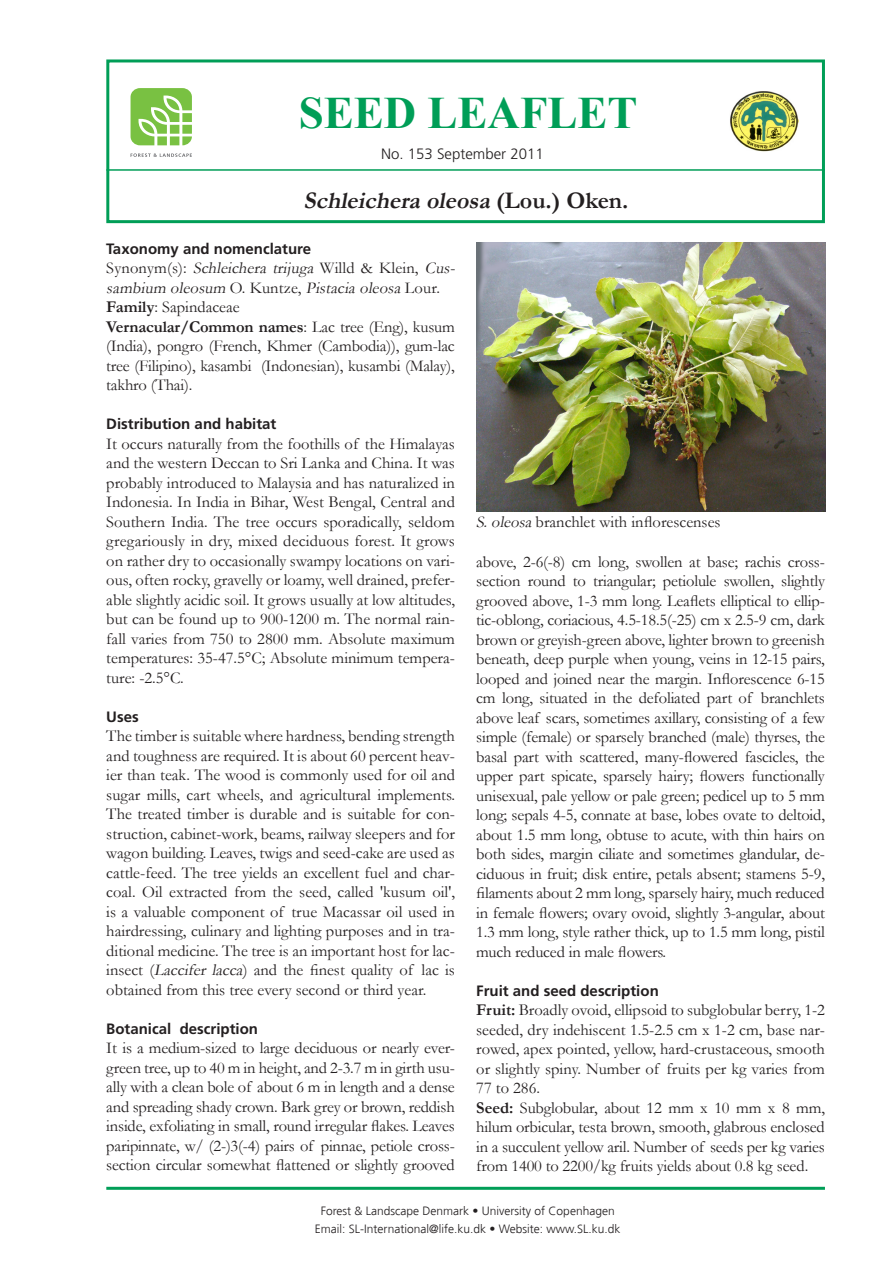
<style>
.page{position:relative;width:893px;height:1263px;background:#fff}
.page>*{position:absolute;margin:0;border:0;box-sizing:border-box;transform-origin:0 0}
.Seed_Leaflet{font:700 45px "Times New Roman";color:#009e57}
.Subhead_1{font:italic 700 24px "Garamond";color:#231f20}
.Body_text{font:16.5px/19.5px "Garamond";letter-spacing:-.01em;color:#231f20;text-align:justify}
.Body_text-2{font:italic 16.5px/19.5px "Garamond";color:#231f20}
.Subhead_2{font:700 15px "Frutiger LT Std";color:#231f20}
.Number_and_date{font:300 15px "Frutiger LT Std";color:#231f20}
.Adr_Box{font:300 12px "Frutiger";color:#231f20}
.s1{font-style:normal}
.s2{font-weight:700}
.s3{font-style:italic}
</style>
<div class="page">
<div style="left:106px;top:59px;width:719px;height:164px;border:3px solid #009e57"></div>
<hr style="left:106px;top:169px;width:719px;height:2px;background:#009e57">
<hr style="left:106px;top:1187px;width:719px;height:3px;background:#009e57">
<svg style="left:128px;top:85px;width:67px;height:63px"></svg>
<svg style="left:131px;top:88px;width:61px;height:57px"></svg>
<svg style="left:131px;top:153px;width:61px;height:4px"></svg>
<img style="left:730px;top:91px;width:68px;height:61px">
<img style="left:476px;top:242px;width:349px;height:269px">
<p class="Seed_Leaflet" style="left:299px;top:82px;width:340px">SEED LEAFLET</p>
<p class="Number_and_date" style="left:381px;top:145px;width:164px">No. 153 September 2011</p>
<p class="Subhead_1" style="left:304px;top:184px;width:326px">Schleichera oleosa <span class="s1">( L o u . ) O ke n .</span></p>
<p class="Subhead_2" style="left:106px;top:240px;width:206px">Taxonomy and nomenclature</p>
<p class="Body_text-2" style="left:106px;top:258px;width:354px"><span class="s1">Synonym(s):</span> Schleichera trijuga <span class="s1">Willd &amp; Klein,</span> Cus&shy;sambium oleosum <span class="s1">O. Ku n t z e ,</span> Pistacia oleosa <span class="s1">L o u r .</span></p>
<p class="Body_text" style="left:106px;top:297px;width:135px"><span class="s2">Family</span>: Sapindaceae</p>
<p class="Body_text" style="left:106px;top:316px;width:350px"><span class="s2">Vernacular/Common names</span>: Lac tree (Eng), kusum (India), pongro (French, Khmer (Cambodia)), gum-lac tree (Filipino), kasambi (Indonesian), kusambi (Malay), takhro (Thai).</p>
<p class="Subhead_2" style="left:106px;top:415px;width:172px">Distribution and habitat</p>
<p class="Body_text" style="left:106px;top:433px;width:350px">It occurs naturally from the foothills of the Himalayas and the western Deccan to Sri Lanka and China. It was probably introduced to Malaysia and has naturalized in Indonesia. In India in Bihar, West Bengal, Central and Southern India. The tree occurs sporadically, seldom gregariously in dry, mixed deciduous forest. It grows on rather dry to occasionally swampy locations on vari&shy;ous, often rocky, gravelly or loamy, well drained, prefer&shy;able slightly acidic soil. It grows usually at low altitudes, but can be found up to 900-1200 m. The normal rain&shy;fall varies from 750 to 2800 mm. Absolute maximum temperatures: 35-47.5°C; Absolute minimum tempera&shy;ture: -2.5°C.</p>
<p class="Subhead_2" style="left:106px;top:708px;width:34px">Uses</p>
<p class="Body_text" style="left:106px;top:726px;width:350px">The timber is suitable where hardness, bending strength and toughness are required. It is about 60 percent heav&shy;ier than teak. The wood is commonly used for oil and sugar mills, cart wheels, and agricultural implements.<br>The treated timber is durable and is suitable for con&shy;struction, cabinet-work, beams, railway sleepers and for wagon building. Leaves, twigs and seed-cake are used as cattle-feed. The tree yields an excellent fuel and char&shy;coal. Oil extracted from the seed, called 'kusum oil', is a valuable component of true Macassar oil used in hairdressing, culinary and lighting purposes and in tra&shy;ditional medicine. The tree is an important host for lac&shy;insect (<span class="s3">Laccifer lacca</span>) and the finest quality of lac is obtained from this tree every second or third year.</p>
<p class="Subhead_2" style="left:106px;top:1020px;width:153px">Botanical description</p>
<p class="Body_text" style="left:106px;top:1038px;width:350px">It is a medium-sized to large deciduous or nearly ever&shy;green tree, up to 40 m in height, and 2-3.7 m in girth usu&shy;ally with a clean bole of about 6 m in length and a dense and spreading shady crown. Bark grey or brown, reddish inside, exfoliating in small, round irregular flakes. Leaves paripinnate, w/ (2-)3(-4) pairs of pinnae, petiole cross&shy;section circular somewhat flattened or slightly grooved</p>
<p class="Body_text" style="left:476px;top:512px;width:246px"><span class="s3">S.oleosa</span>branchlet with inflorescenses</p>
<p class="Body_text" style="left:476px;top:551px;width:350px">above, 2-6(-8) cm long, swollen at base; rachis cross&shy;section round to triangular; petiolule swollen, slightly grooved above, 1-3 mm long. Leaflets elliptical to ellip&shy;tic-oblong, coriacious, 4.5-18.5(-25) cm x 2.5-9 cm, dark brown or greyish-green above, lighter brown to greenish beneath, deep purple when young, veins in 12-15 pairs, looped and joined near the margin. Inflorescence 6-15 cm long, situated in the defoliated part of branchlets above leaf scars, sometimes axillary, consisting of a few simple (female) or sparsely branched (male) thyrses, the basal part with scattered, many-flowered fascicles, the upper part spicate, sparsely hairy; flowers functionally unisexual, pale yellow or pale green; pedicel up to 5 mm long; sepals 4-5, connate at base, lobes ovate to deltoid, about 1.5 mm long, obtuse to acute, with thin hairs on both sides, margin ciliate and sometimes glandular, de&shy;ciduous in fruit; disk entire, petals absent; stamens 5-9, filaments about 2 mm long, sparsely hairy, much reduced in female flowers; ovary ovoid, slightly 3-angular, about 1.3 mm long, style rather thick, up to 1.5 mm long, pistil much reduced in male flowers.</p>
<p class="Subhead_2" style="left:476px;top:982px;width:184px">Fruit and seed description</p>
<p class="Body_text" style="left:476px;top:1000px;width:350px"><span class="s2">Fruit:</span> Broadly ovoid, ellipsoid to subglobular berry, 1-2 seeded, dry indehiscent 1.5-2.5 cm x 1-2 cm, base nar&shy;rowed, apex pointed, yellow, hard-crustaceous, smooth or slightly spiny. Number of fruits per kg varies from 77 to 286.</p>
<p class="Body_text" style="left:476px;top:1097px;width:350px"><span class="s2">Seed:</span> Subglobular, about 12 mm x 10 mm x 8 mm, hilum orbicular, testa brown, smooth, glabrous enclosed in a succulent yellow aril. Number of seeds per kg varies from 1400 to 2200/kg fruits yields about 0.8 kg seed.</p>
<p class="Adr_Box" style="left:321px;top:1203px;width:295px">Forest &amp; Landscape Denmark • University of Copenhagen</p>
<p class="Adr_Box" style="left:315px;top:1221px;width:307px">Email: SL-International@life.ku.dk • Website: www.SL.ku.dk</p>
</div>
